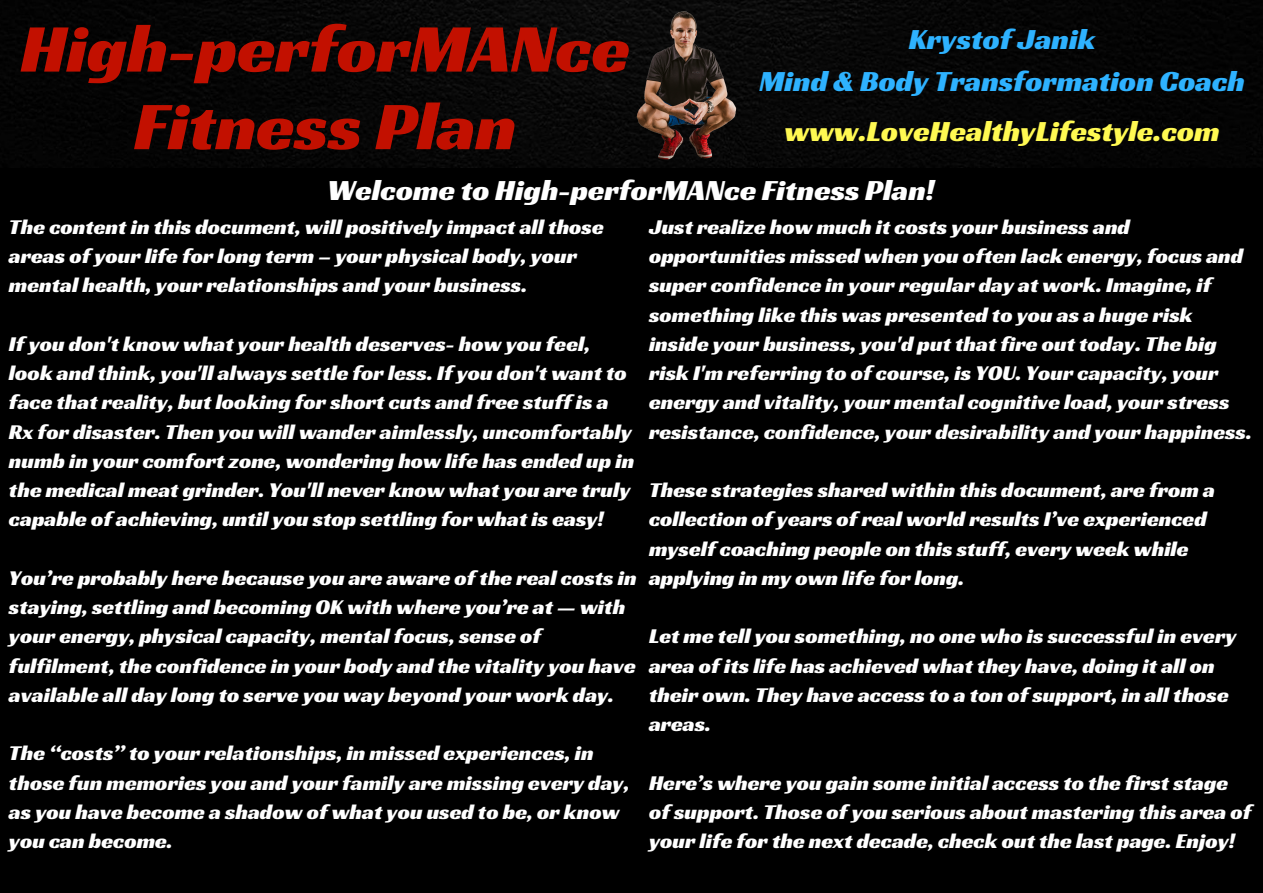
<style>
.page{position:relative;width:1263px;height:893px;background:#000}
.page>*{position:absolute;margin:0;border:0;box-sizing:border-box;transform-origin:0 0}
.t1{font:69.45px/77.6px "Racing Sans One";color:#c21000;text-align:center}
.t2{font:29.7px/41.5px "Racing Sans One";color:#2eb2ff;text-align:center}
.t3{font:29.7px "Racing Sans One";color:#fff}
.t4{font:29.7px "Racing Sans One";color:#fff952}
.t5{font:21.45px/29.2px "Racing Sans One";color:#fff}
</style>
<div class="page">
<img style="left:10px;top:0;width:1249px;height:168px">
<img style="left:567px;top:0;width:263px;height:168px">
<h1 class="t1" style="left:21px;top:9px;width:611px">High-perforMANce<br>Fitness Plan</h1>
<h2 class="t2" style="left:759px;top:18px;width:487px">Krystof Janik<br>Mind &amp; Body Transformation Coach</h2>
<h2 class="t4" style="left:784px;top:112px;width:437px">www.LoveHealthyLifestyle.com</h2>
<h2 class="t3" style="left:327px;top:171px;width:608px">Welcome to High-perforMANce Fitness Plan!</h2>
<p class="t5" style="left:9px;top:212px;width:596px">The content in this document, will positively impact all those areas of your life for long term – your physical body, your mental health, your relationships and your business.</p>
<p class="t5" style="left:9px;top:329px;width:627px">If you don't know what your health deserves- how you feel, look and think, you'll always settle for less. If you don't want to face that reality, but looking for short cuts and free stuff is a Rx for disaster. Then you will wander aimlessly, uncomfortably numb in your comfort zone, wondering how life has ended up in the medical meat grinder. You'll never know what you are truly capable of achieving, until you stop settling for what is easy!</p>
<p class="t5" style="left:9px;top:563px;width:629px">You’re probably here because you are aware of the real costs in staying, settling and becoming OK with where you’re at — with your energy, physical capacity, mental focus, sense of fulfilment, the confidence in your body and the vitality you have available all day long to serve you way beyond your work day.</p>
<p class="t5" style="left:9px;top:738px;width:622px">The “costs” to your relationships, in missed experiences, in those fun memories you and your family are missing every day, as you have become a shadow of what you used to be, or know you can become.</p>
<p class="t5" style="left:649px;top:212px;width:604px">Just realize how much it costs your business and opportunities missed when you often lack energy, focus and super confidence in your regular day at work. Imagine, if something like this was presented to you as a huge risk inside your business, you'd put that fire out today. The big risk I'm referring to of course, is YOU. Your capacity, your energy and vitality, your mental cognitive load, your stress resistance, confidence, your desirability and your happiness.</p>
<p class="t5" style="left:649px;top:475px;width:567px">These strategies shared within this document, are from a collection of years of real world results I’ve experienced myself coaching people on this stuff, every week while applying in my own life for long.</p>
<p class="t5" style="left:649px;top:621px;width:589px">Let me tell you something, no one who is successful in every area of its life has achieved what they have, doing it all on their own. They have access to a ton of support, in all those areas.</p>
<p class="t5" style="left:649px;top:767px;width:604px">Here’s where you gain some initial access to the first stage of support. Those of you serious about mastering this area of your life for the next decade, check out the last page. Enjoy!</p>
</div>
